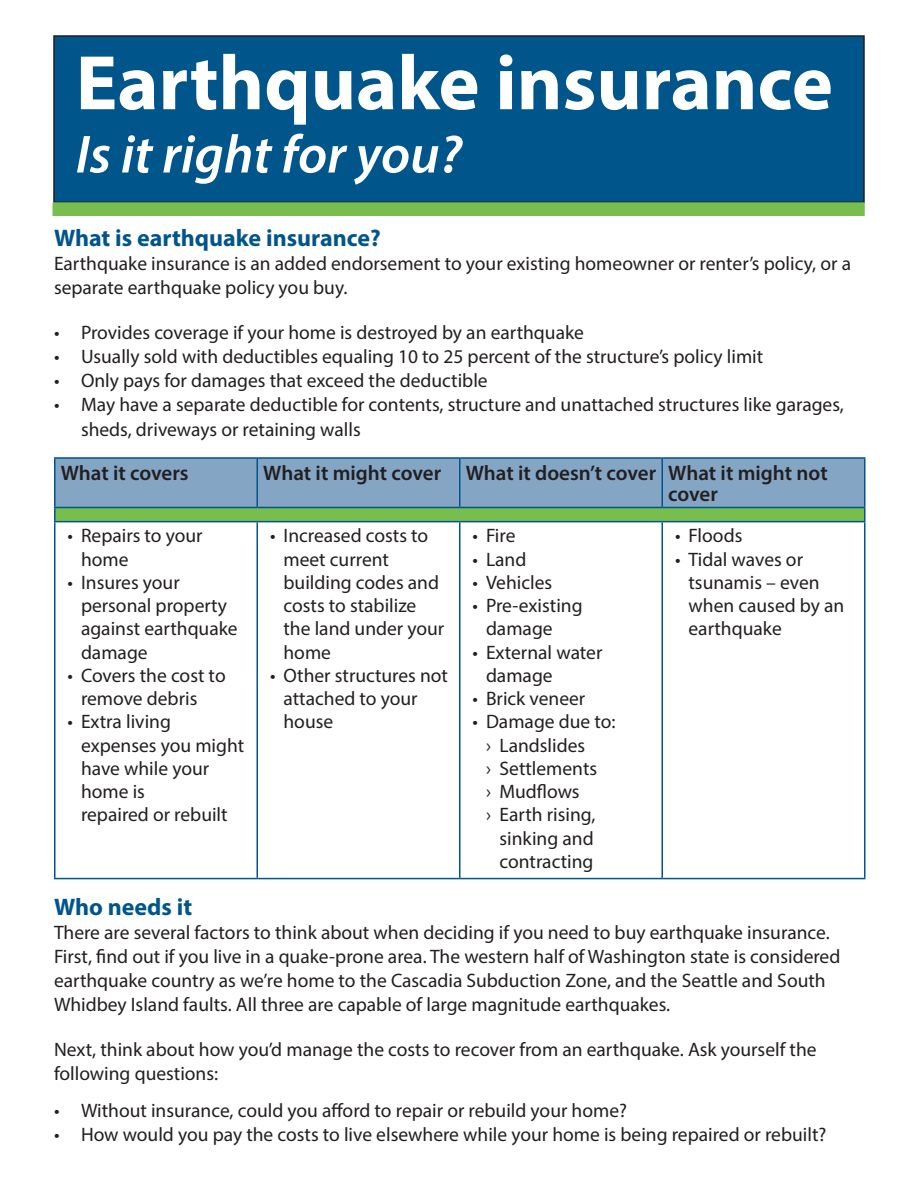
<style>
.page{position:relative;width:918px;height:1188px;background:#fff}
.page>*{position:absolute;margin:0;border:0;box-sizing:border-box;transform-origin:0 0}
.t1{font:700 78px "Myriad Pro";color:#fff}
.t2{font:italic 600 54px "Myriad Pro";color:#fff}
.t3{font:700 24px "Myriad Pro";color:#00558b}
.t4{font:600 21px/21.8px "Myriad Pro";color:#231f20}
.t5{font:19.5px/23.2px "Myriad Pro";color:#231f20}
</style>
<div class="page">
<div style="left:54px;top:36px;width:810px;height:166px;background:#00558b"></div>
<div style="left:53px;top:35px;width:812px;height:168px;border:2px solid #231f20"></div>
<div style="left:52px;top:202px;width:813px;height:14px;background:#77be4e;border:2px solid #77be4e"></div>
<hr style="left:54px;top:457px;width:203px;height:2px;background:#00558b">
<hr style="left:257px;top:457px;width:203px;height:2px;background:#00558b">
<hr style="left:460px;top:457px;width:202px;height:2px;background:#00558b">
<hr style="left:662px;top:457px;width:204px;height:2px;background:#00558b">
<svg style="left:54px;top:458px;width:812px;height:63px;background:#7ba6a9"></svg>
<hr style="left:54px;top:521px;width:203px;height:1px;background:#00558b">
<hr style="left:54px;top:522px;width:2px;height:356px;background:#00558b">
<hr style="left:257px;top:521px;width:203px;height:1px;background:#00558b">
<hr style="left:256px;top:522px;width:2px;height:356px;background:#00558b">
<hr style="left:460px;top:521px;width:202px;height:1px;background:#00558b">
<hr style="left:459px;top:522px;width:1px;height:356px;background:#00558b">
<hr style="left:662px;top:521px;width:204px;height:1px;background:#00558b">
<hr style="left:662px;top:522px;width:1px;height:356px;background:#00558b">
<hr style="left:864px;top:522px;width:2px;height:356px;background:#00558b">
<hr style="left:54px;top:878px;width:203px;height:1px;background:#00558b">
<hr style="left:257px;top:878px;width:203px;height:1px;background:#00558b">
<hr style="left:460px;top:878px;width:202px;height:1px;background:#00558b">
<hr style="left:662px;top:878px;width:204px;height:1px;background:#00558b">
<p class="t1" style="left:76px;top:32px;width:759px">Earthquake insurance</p>
<p class="t2" style="left:76px;top:120px;width:388px">Is it right for you?</p>
<p class="t3" style="left:54px;top:222px;width:328px">What is earthquake insurance?</p>
<p class="t5" style="left:54px;top:251px;width:799px;line-height:24px">Earthquake insurance is an added endorsement to your existing homeowner or renter’s policy, or a separate earthquake policy you buy.</p>
<p class="t5" style="left:54px;top:321px;width:531px">• Provides coverage if your home is destroyed by an earthquake</p>
<p class="t5" style="left:54px;top:345px;width:711px">• Usually sold with deductibles equaling 10 to 25 percent of the structure’s policy limit</p>
<p class="t5" style="left:54px;top:369px;width:435px">• Only pays for damages that exceed the deductible</p>
<p class="t5" style="left:81px;top:392px;width:764px;line-height:25.2px;text-indent:-27px">• May have a separate deductible for contents, structure and unattached structures like garages, sheds, driveways or retaining walls</p>
<p class="t4" style="left:61px;top:461px;width:129px">What it covers</p>
<p class="t4" style="left:263px;top:461px;width:179px">What it might cover</p>
<p class="t4" style="left:466px;top:461px;width:192px">What it doesn’t cover</p>
<p class="t4" style="left:668px;top:461px;width:161px">What it might not cover</p>
<p class="t5" style="left:81px;top:524px;width:123px;text-indent:-14px">• Repairs to your home</p>
<p class="t5" style="left:81px;top:570px;width:158px;text-indent:-14px">• Insures your personal property against earthquake damage</p>
<p class="t5" style="left:81px;top:663px;width:146px;text-indent:-14px">• Covers the cost to remove debris</p>
<p class="t5" style="left:81px;top:710px;width:165px;text-indent:-14px">• Extra living expenses you might have while your home is<br>repaired or rebuilt</p>
<p class="t5" style="left:284px;top:524px;width:162px;text-indent:-14px">• Increased costs to meet current building codes and costs to stabilize the land under your home</p>
<p class="t5" style="left:284px;top:663px;width:166px;text-indent:-14px">• Other structures not attached to your house</p>
<p class="t5" style="left:675px;top:524px;width:69px">• Floods</p>
<p class="t5" style="left:688px;top:547px;width:157px;text-indent:-14px">• Tidal waves or tsunamis – even when caused by an earthquake</p>
<p class="t5" style="left:472px;top:524px;width:45px">• Fire</p>
<p class="t5" style="left:472px;top:547px;width:55px">• Land</p>
<p class="t5" style="left:472px;top:570px;width:81px">• Vehicles</p>
<p class="t5" style="left:486px;top:594px;width:98px;text-indent:-14px">• Pre-existing damage</p>
<p class="t5" style="left:486px;top:640px;width:118px;text-indent:-14px">• External water damage</p>
<p class="t5" style="left:472px;top:687px;width:114px">• Brick veneer</p>
<p class="t5" style="left:472px;top:710px;width:145px">• Damage due to:</p>
<p class="t5" style="left:486px;top:733px;width:101px">› Landslides</p>
<p class="t5" style="left:486px;top:756px;width:113px">› Settlements</p>
<p class="t5" style="left:486px;top:780px;width:95px">› Mudflows</p>
<p class="t5" style="left:500px;top:803px;width:98px;text-align:justify;text-indent:-14px">› Earth rising, sinking and contracting</p>
<p class="t3" style="left:54px;top:891px;width:140px">Who needs it</p>
<p class="t5" style="left:54px;top:920px;width:788px;line-height:24px">There are several factors to think about when deciding if you need to buy earthquake insurance.<br>First, find out if you live in a quake-prone area. The western half of Washington state is considered earthquake country as we’re home to the Cascadia Subduction Zone, and the Seattle and South Whidbey Island faults. All three are capable of large magnitude earthquakes.</p>
<p class="t5" style="left:54px;top:1037px;width:764px;line-height:24px">Next, think about how you’d manage the costs to recover from an earthquake. Ask yourself the following questions:</p>
<p class="t5" style="left:54px;top:1099px;width:575px">• Without insurance, could you afford to repair or rebuild your home?</p>
<p class="t5" style="left:54px;top:1123px;width:774px">• How would you pay the costs to live elsewhere while your home is being repaired or rebuilt?</p>
</div>
